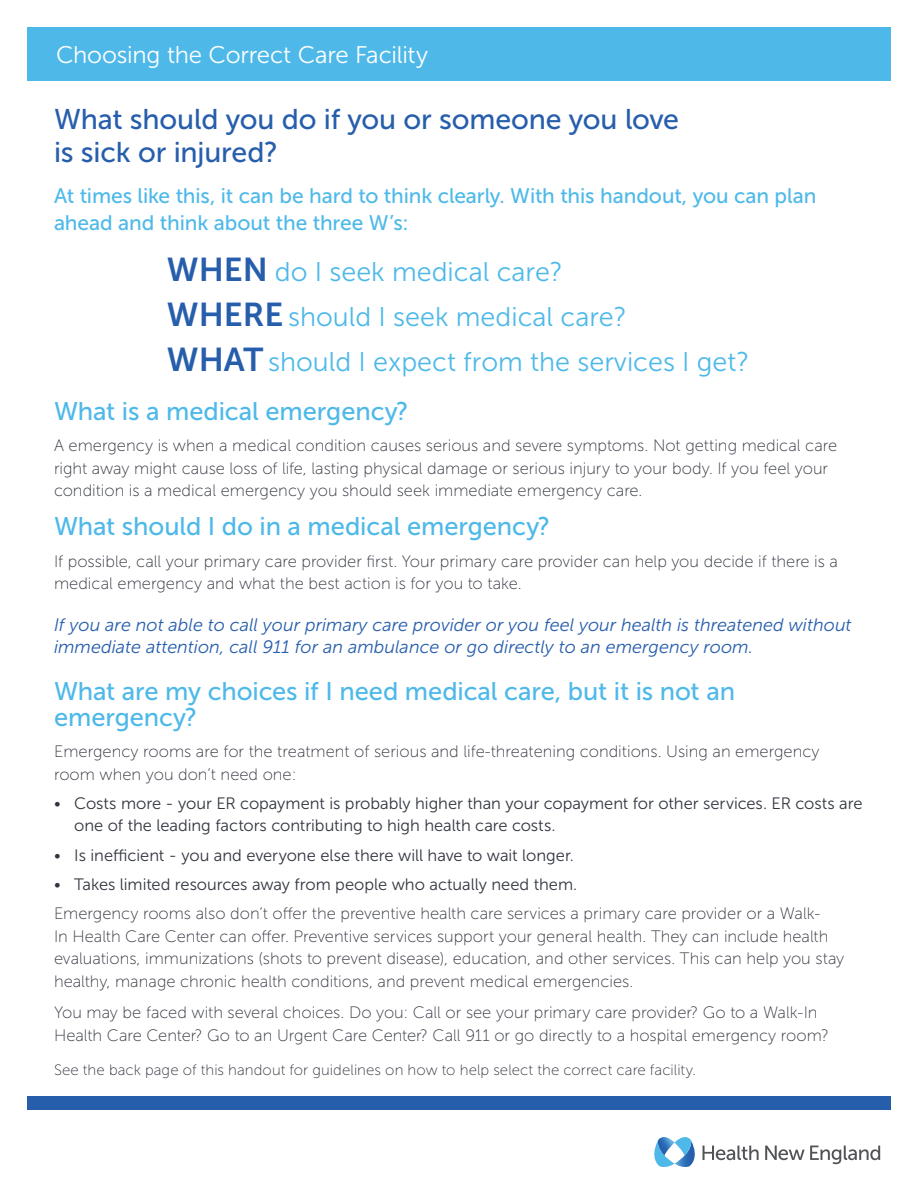
<style>
.page{position:relative;width:918px;height:1188px;background:#fff}
.page>*{position:absolute;margin:0;border:0;box-sizing:border-box;transform-origin:0 0}
.Para_Heads{font:28.5px/33px "Museo Sans 500";letter-spacing:-.005em;color:#275eac}
.t1{font:27px "Museo Sans 300";color:#4eb9e9}
.Sub_Heading_3{font:25.5px/25.5px "Museo Sans 500";letter-spacing:-.005em;color:#4eb9e9}
.Page_Title{font:24px "Museo Sans 300";letter-spacing:-.01em;color:#fff}
.Sub_Heading_5{font:21px/27px "Museo Sans 500";letter-spacing:-.005em;color:#4eb9e9}
.blue_italic{font:italic 18px/21.6px "Museo Sans 300";color:#275eac}
.body{font:16.5px/22.5px "Museo Sans 100";color:#323640}
.t2{font:16.5px/22.5px "Museo Sans 300";color:#323640}
.little_call_out{font:15px "Museo Sans 100";letter-spacing:.005em;color:#323640}
.s1{font-family:"Museo Sans 700";font-size:33px;color:#275eac}
</style>
<div class="page">
<div style="left:27px;top:27px;width:864px;height:54px;background:#4eb9e9"></div>
<div style="left:27px;top:1097px;width:864px;height:13px;background:#275eac"></div>
<svg style="left:654px;top:1137px;width:105px;height:30px"></svg>
<svg style="left:765px;top:1146px;width:115px;height:18px"></svg>
<p class="Page_Title" style="left:56px;top:42px;width:373px">Choosing the Correct Care Facility</p>
<p class="Para_Heads" style="left:54px;top:103px;width:626px">What should you do if you or someone you love is sick or injured?</p>
<p class="Sub_Heading_5" style="left:54px;top:183px;width:764px">At times like this, it can be hard to think clearly. With this handout, you can plan ahead and think about the three W’s:</p>
<p class="t1" style="left:167px;top:257px;width:398px"><span class="s1">WHEN</span> do I seek medical care?</p>
<p class="t1" style="left:167px;top:302px;width:461px"><span class="s1">WHERE</span> should I seek medical care?</p>
<p class="t1" style="left:167px;top:347px;width:584px"><span class="s1">WHAT</span> should I expect from the services I get?</p>
<p class="Sub_Heading_3" style="left:54px;top:399px;width:356px">What is a medical emergency?</p>
<p class="body" style="left:54px;top:435px;width:785px">A emergency is when a medical condition causes serious and severe symptoms. Not getting medical care right away might cause loss of life, lasting physical damage or serious injury to your body. If you feel your condition is a medical emergency you should seek immediate emergency care.</p>
<p class="Sub_Heading_3" style="left:54px;top:514px;width:498px">What should I do in a medical emergency?</p>
<p class="body" style="left:54px;top:550px;width:786px">If possible, call your primary care provider first. Your primary care provider can help you decide if there is a medical emergency and what the best action is for you to take.</p>
<p class="blue_italic" style="left:54px;top:614px;width:799px">If you are not able to call your primary care provider or you feel your health is threatened without immediate attention, call 911 for an ambulance or go directly to an emergency room.</p>
<p class="Sub_Heading_3" style="left:54px;top:679px;width:683px">What are my choices if I need medical care, but it is not an emergency?</p>
<p class="body" style="left:54px;top:740px;width:767px">Emergency rooms are for the treatment of serious and life-threatening conditions. Using an emergency room when you don’t need one:</p>
<p class="t2" style="left:74px;top:792px;width:790px;text-indent:-20px">• Costs more - your ER copayment is probably higher than your copayment for other services. ER costs are one of the leading factors contributing to high health care costs.</p>
<p class="t2" style="left:54px;top:844px;width:521px">• Is inefficient - you and everyone else there will have to wait longer.</p>
<p class="t2" style="left:54px;top:873px;width:525px">• Takes limited resources away from people who actually need them.</p>
<p class="body" style="left:54px;top:903px;width:792px">Emergency rooms also don’t offer the preventive health care services a primary care provider or a Walk-<br>In Health Care Center can offer. Preventive services support your general health. They can include health evaluations, immunizations (shots to prevent disease), education, and other services. This can help you stay healthy, manage chronic health conditions, and prevent medical emergencies.</p>
<p class="body" style="left:54px;top:1002px;width:776px">You may be faced with several choices. Do you: Call or see your primary care provider? Go to a Walk-In<br>Health Care Center? Go to an Urgent Care Center? Call 911 or go directly to a hospital emergency room?</p>
<p class="little_call_out" style="left:54px;top:1062px;width:643px">See the back page of this handout for guidelines on how to help select the correct care facility.</p>
</div>
